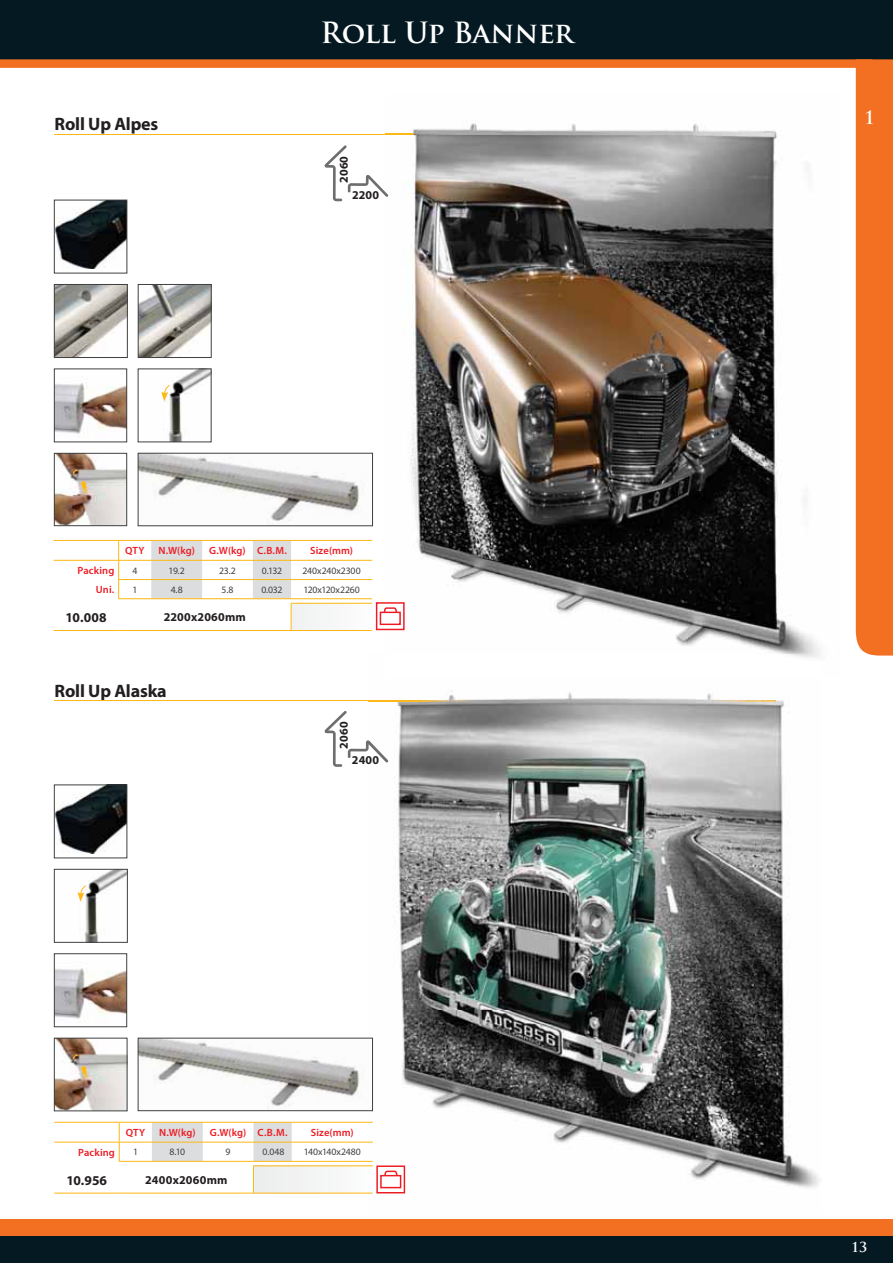
<style>
.page{position:relative;width:893px;height:1263px;background:#fff}
.page>*{position:absolute;margin:0;border:0;box-sizing:border-box;transform-origin:0 0}
.t1{font:700 28.5px "Trajan Pro";color:#fff}
.t2{font:700 18px "Myriad Pro";letter-spacing:-.01em;color:#231f20}
.t3{font:700 18px "Trajan Pro";color:#fff}
.t4{font:700 13.5px "Myriad Pro";color:#231f20}
.t5{font:700 13.5px "Trajan Pro";color:#fff}
.t6{font:700 12px "Myriad Pro";letter-spacing:.02em;color:#231f20}
.t7{font:600 10.5px "Myriad Pro";letter-spacing:.015em;color:#ed1c24}
.t8{font:9.75px "Myriad Pro";letter-spacing:-.015em;color:#404041}
</style>
<div class="page">
<div style="left:0;top:0;width:893px;height:59px;background:#051922"></div>
<div style="left:0;top:1219px;width:893px;height:17px;background:#f36f21"></div>
<div style="left:0;top:1236px;width:893px;height:27px;background:#051922"></div>
<img style="left:56px;top:1040px;width:69px;height:69px">
<div style="left:54px;top:1038px;width:73px;height:73px;border:1px solid #404041"></div>
<svg style="left:73px;top:1054px;width:5px;height:5px"></svg>
<svg style="left:81px;top:1066px;width:7px;height:13px"></svg>
<hr style="left:55px;top:700px;width:721px;height:1px;background:#fdb813">
<img style="left:368px;top:692px;width:452px;height:502px">
<img style="left:368px;top:700px;width:408px;height:1px">
<svg style="left:324px;top:711px;width:64px;height:56px"></svg>
<img style="left:368px;top:740px;width:20px;height:22px">
<div style="left:253px;top:1166px;width:120px;height:27px;background:#f6f6f7"></div>
<hr style="left:54px;top:1122px;width:65px;height:1px;background:#fdb813">
<svg style="left:152px;top:1123px;width:140px;height:70px"></svg>
<hr style="left:292px;top:1165px;width:81px;height:1px;background:#fdb813">
<hr style="left:119px;top:1161px;width:33px;height:1px;background:#fdb813">
<hr style="left:152px;top:1161px;width:221px;height:1px;background:#fdb813">
<hr style="left:54px;top:1142px;width:65px;height:1px;background:#fdb813">
<hr style="left:119px;top:1122px;width:33px;height:1px;background:#fdb813">
<hr style="left:152px;top:1122px;width:221px;height:1px;background:#fdb813">
<hr style="left:119px;top:1142px;width:33px;height:1px;background:#fdb813">
<svg style="left:119px;top:1123px;width:1px;height:38px"></svg>
<hr style="left:152px;top:1142px;width:221px;height:1px;background:#fdb813">
<hr style="left:54px;top:1193px;width:65px;height:1px;background:#fdb813">
<hr style="left:119px;top:1193px;width:33px;height:1px;background:#fdb813">
<hr style="left:152px;top:1193px;width:221px;height:1px;background:#fdb813">
<img style="left:140px;top:1040px;width:231px;height:69px">
<div style="left:138px;top:1038px;width:235px;height:73px;border:1px solid #404041"></div>
<img style="left:56px;top:787px;width:69px;height:66px">
<div style="left:54px;top:785px;width:73px;height:73px;border:1px solid #404041"></div>
<img style="left:84px;top:871px;width:42px;height:70px">
<div style="left:54px;top:869px;width:74px;height:74px;border:1px solid #404041"></div>
<svg style="left:77px;top:885px;width:9px;height:17px"></svg>
<img style="left:56px;top:968px;width:69px;height:51px">
<div style="left:54px;top:953px;width:73px;height:74px;border:1px solid #404041"></div>
<svg style="left:378px;top:1167px;width:25px;height:24px"></svg>
<div style="left:376px;top:1165px;width:29px;height:28px;border:1px solid #ed1c24"></div>
<svg style="left:384px;top:1170px;width:14px;height:5px"></svg>
<div style="left:381px;top:1176px;width:20px;height:12px;background:#fff"></div>
<div style="left:380px;top:1175px;width:21px;height:13px;border:1px solid #ed1c24"></div>
<svg style="left:0;top:59px;width:893px;height:597px"></svg>
<hr style="left:54px;top:630px;width:65px;height:1px;background:#fdb813">
<hr style="left:119px;top:630px;width:253px;height:1px;background:#fdb813">
<hr style="left:291px;top:603px;width:81px;height:1px;background:#fdb813">
<h2 class="t2" style="left:55px;top:114px;width:105px">Roll Up Alpes</h2>
<h1 class="t1" style="left:320px;top:17px;width:255px">Roll Up Banner</h1>
<p class="t6" style="left:337px;top:183px;width:29px;rotate:-90deg">2060</p>
<p class="t6" style="left:352px;top:188px;width:29px">2200</p>
<p class="t7" style="left:125px;top:545px;width:21px">QTY</p>
<p class="t7" style="left:158px;top:545px;width:38px">N.W(kg)</p>
<p class="t7" style="left:209px;top:545px;width:79px">G.W(kg) C.B.M.</p>
<p class="t7" style="left:310px;top:545px;width:44px">Size(mm)</p>
<p class="t7" style="left:77px;top:564px;width:38px">Packing</p>
<p class="t8" style="left:132px;top:565px;width:7px">4</p>
<p class="t8" style="left:169px;top:565px;width:18px">19.2</p>
<p class="t8" style="left:219px;top:565px;width:18px">23.2</p>
<p class="t8" style="left:262px;top:565px;width:22px">0.132</p>
<p class="t8" style="left:302px;top:565px;width:60px">240x240x2300</p>
<p class="t7" style="left:96px;top:583px;width:20px">Uni.</p>
<p class="t8" style="left:132px;top:584px;width:7px">1</p>
<p class="t8" style="left:171px;top:584px;width:13px">4.8</p>
<p class="t8" style="left:222px;top:584px;width:13px">5.8</p>
<p class="t8" style="left:261px;top:584px;width:23px">0.032</p>
<p class="t8" style="left:303px;top:584px;width:58px">120x120x2260</p>
<p class="t4" style="left:66px;top:609px;width:43px">10.008</p>
<p class="t6" style="left:164px;top:610px;width:84px">2200x2060mm</p>
<h2 class="t2" style="left:55px;top:680px;width:114px">Roll Up Alaska</h2>
<p class="t6" style="left:337px;top:749px;width:29px;rotate:-90deg">2060</p>
<p class="t6" style="left:352px;top:753px;width:29px">2400</p>
<p class="t7" style="left:126px;top:1126px;width:21px">QTY</p>
<p class="t7" style="left:159px;top:1126px;width:38px">N.W(kg)</p>
<p class="t7" style="left:210px;top:1126px;width:79px">G.W(kg) C.B.M.</p>
<p class="t7" style="left:311px;top:1126px;width:44px">Size(mm)</p>
<p class="t7" style="left:78px;top:1146px;width:38px">Packing</p>
<p class="t8" style="left:133px;top:1146px;width:7px">1</p>
<p class="t8" style="left:169px;top:1146px;width:17px">8.10</p>
<p class="t8" style="left:226px;top:1146px;width:7px">9</p>
<p class="t8" style="left:263px;top:1146px;width:23px">0.048</p>
<p class="t8" style="left:304px;top:1146px;width:59px">140x140x2480</p>
<p class="t4" style="left:66px;top:1172px;width:42px">10.956</p>
<p class="t6" style="left:145px;top:1173px;width:84px">2400x2060mm</p>
<h2 class="t3" style="left:864px;top:108px;width:12px">1</h2>
<p class="t5" style="left:851px;top:1240px;width:18px">13</p>
</div>
